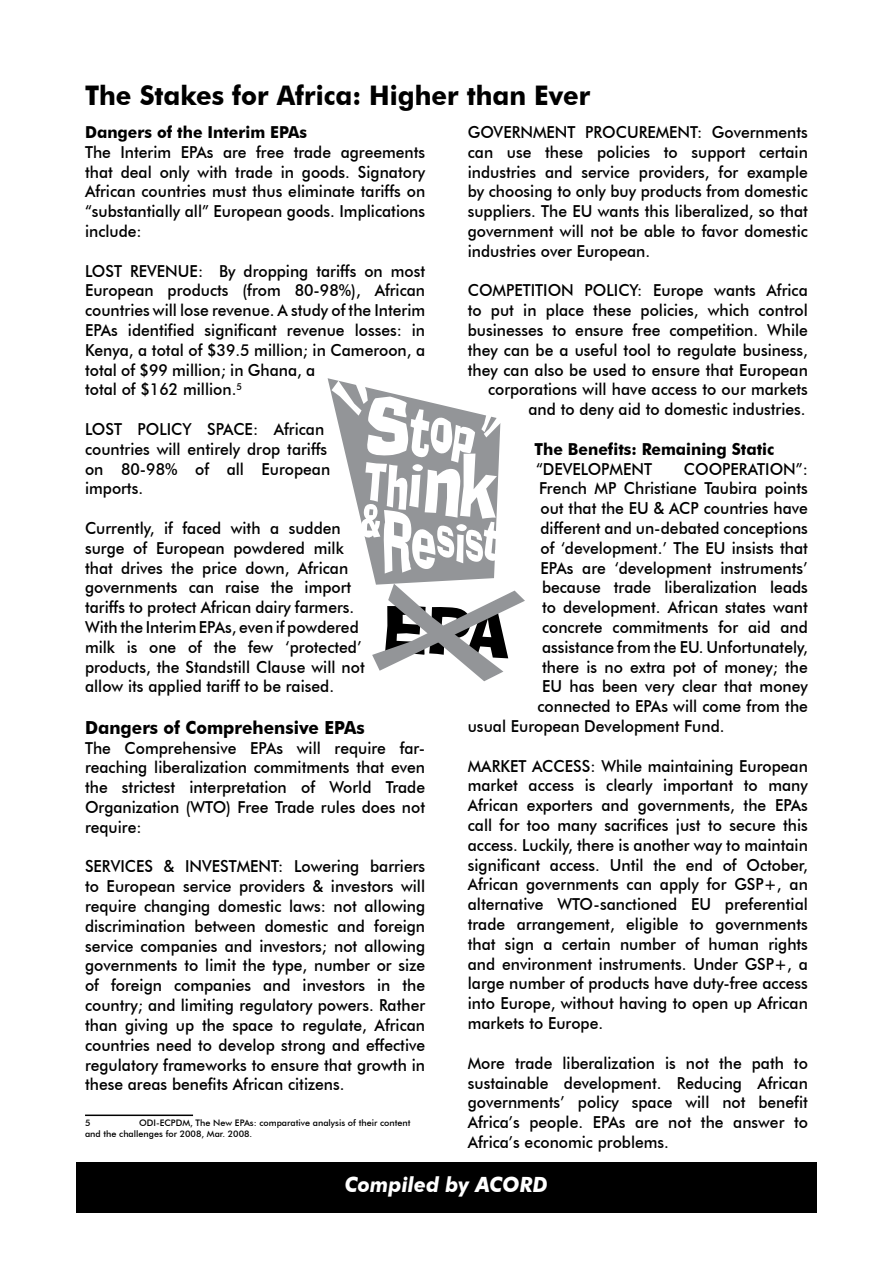
<style>
.page{position:relative;width:893px;height:1263px;background:#fff}
.page>*{position:absolute;margin:0;border:0;box-sizing:border-box;transform-origin:0 0}
.t1{font:700 27px "Futura BT";color:#000;scale:.95 1}
.t2{font:italic 700 21px "Futura BT";color:#fff;scale:.95 1}
.t3{font:700 18px "Futura BT";color:#000;scale:.95 1}
.t4{font:500 16.5px/19.8px "Futura BT";color:#000;text-align:justify;scale:.95 1}
.t5{font:700 16.5px "Futura BT";color:#000;scale:.95 1}
.t6{font:500 9px/10.8px "Futura BT";color:#000}
</style>
<div class="page">
<hr style="left:85px;top:1114px;width:108px;height:2px;background:#000">
<svg style="left:328px;top:378px;width:197px;height:303px"></svg>
<div style="left:76px;top:1162px;width:741px;height:51px;background:#000"></div>
<h1 class="t1" style="left:85px;top:78px;width:533px">The Stakes for Africa: Higher than Ever</h1>
<p class="t5" style="left:85px;top:122px;width:235px">Dangers of the Interim EPAs</p>
<p class="t4" style="left:85px;top:142px;width:360px">The Interim EPAs are free trade agreements that deal only with trade in goods. Signatory African countries must thus eliminate tariffs on “substantially all” European goods. Implications include:</p>
<p class="t4" style="left:85px;top:261px;width:360px;text-align:left">LOST REVENUE: By dropping tariffs on most European products (from 80-98%), African countries will lose revenue. A study of the Interim EPAs identified significant revenue losses: in Kenya, a total of $39.5 million; in Cameroon, a total of $99 million; in Ghana, a<br>total of $162 million.<sup>5</sup></p>
<p class="t4" style="left:85px;top:419px;width:260px;text-align:left">LOST POLICY SPACE: African countries will entirely drop tariffs on 80-98% of all European imports.</p>
<p class="t4" style="left:85px;top:518px;width:296px;text-align:left">Currently, if faced with a sudden surge of European powdered milk that drives the price down, African governments can raise the import tariffs to protect African dairy farmers.<br>With the Interim EPAs, even if powdered milk is one of the few ‘protected’ products, the Standstill Clause will not allow its applied tariff to be raised.</p>
<p class="t3" style="left:85px;top:716px;width:296px">Dangers of Comprehensive EPAs</p>
<p class="t4" style="left:85px;top:738px;width:360px">The Comprehensive EPAs will require far&shy;reaching liberalization commitments that even the strictest interpretation of World Trade Organization (WTO) Free Trade rules does not require:</p>
<p class="t4" style="left:85px;top:856px;width:360px">SERVICES &amp; INVESTMENT: Lowering barriers to European service providers &amp; investors will require changing domestic laws: not allowing discrimination between domestic and foreign service companies and investors; not allowing governments to limit the type, number or size of foreign companies and investors in the country; and limiting regulatory powers. Rather than giving up the space to regulate, African countries need to develop strong and effective regulatory frameworks to ensure that growth in these areas benefits African citizens.</p>
<p class="t6" style="left:85px;top:1117px;width:7px">5</p>
<p class="t4" style="left:468px;top:122px;width:360px">GOVERNMENT PROCUREMENT: Governments can use these policies to support certain industries and service providers, for example by choosing to only buy products from domestic suppliers. The EU wants this liberalized, so that government will not be able to favor domestic industries over European.</p>
<p class="t4" style="left:468px;top:280px;width:360px;text-align:right">COMPETITION POLICY: Europe wants Africa to put in place these policies, which control businesses to ensure free competition. While they can be a useful tool to regulate business, they can also be used to ensure that European corporations will have access to our markets and to deny aid to domestic industries.</p>
<p class="t5" style="left:534px;top:439px;width:254px">The Benefits: Remaining Static</p>
<p class="t4" style="left:536px;top:459px;width:124px">“DEVELOPMENT</p>
<p class="t4" style="left:684px;top:459px;width:132px">COOPERATION”:</p>
<p class="t4" style="left:539px;top:478px;width:285px">French MP Christiane Taubira points</p>
<p class="t4" style="left:540px;top:498px;width:283px">out that the EU &amp; ACP countries have</p>
<p class="t4" style="left:540px;top:518px;width:283px">different and un-debated conceptions</p>
<p class="t4" style="left:540px;top:538px;width:283px">of ‘development.’ The EU insists that</p>
<p class="t4" style="left:540px;top:558px;width:283px">EPAs are ‘development instruments’</p>
<p class="t4" style="left:542px;top:577px;width:281px">because trade liberalization leads</p>
<p class="t4" style="left:542px;top:597px;width:281px">to development. African states want</p>
<p class="t4" style="left:542px;top:617px;width:281px">concrete commitments for aid and</p>
<p class="t4" style="left:542px;top:637px;width:281px">assistance from the EU. Unfortunately,</p>
<p class="t4" style="left:542px;top:657px;width:281px">there is no extra pot of money; the</p>
<p class="t4" style="left:542px;top:676px;width:281px">EU has been very clear that money</p>
<p class="t4" style="left:537px;top:696px;width:286px">connected to EPAs will come from the</p>
<p class="t4" style="left:468px;top:716px;width:272px">usual European Development Fund.</p>
<p class="t4" style="left:468px;top:756px;width:360px">MARKET ACCESS: While maintaining European market access is clearly important to many African exporters and governments, the EPAs call for too many sacrifices just to secure this access. Luckily, there is another way to maintain significant access. Until the end of October, African governments can apply for GSP+, an alternative WTO-sanctioned EU preferential trade arrangement, eligible to governments that sign a certain number of human rights and environment instruments. Under GSP+, a large number of products have duty-free access into Europe, without having to open up African markets to Europe.</p>
<p class="t4" style="left:468px;top:1053px;width:360px">More trade liberalization is not the path to sustainable development. Reducing African governments’ policy space will not benefit Africa’s people. EPAs are not the answer to Africa’s economic problems.</p>
<p class="t2" style="left:345px;top:1172px;width:215px">Compiled by ACORD</p>
<p class="t6" style="left:85px;top:1117px;width:327px;text-indent:54px">ODI-ECPDM, The New EPAs: comparative analysis of their content and the challenges for 2008, Mar. 2008.</p>
</div>
